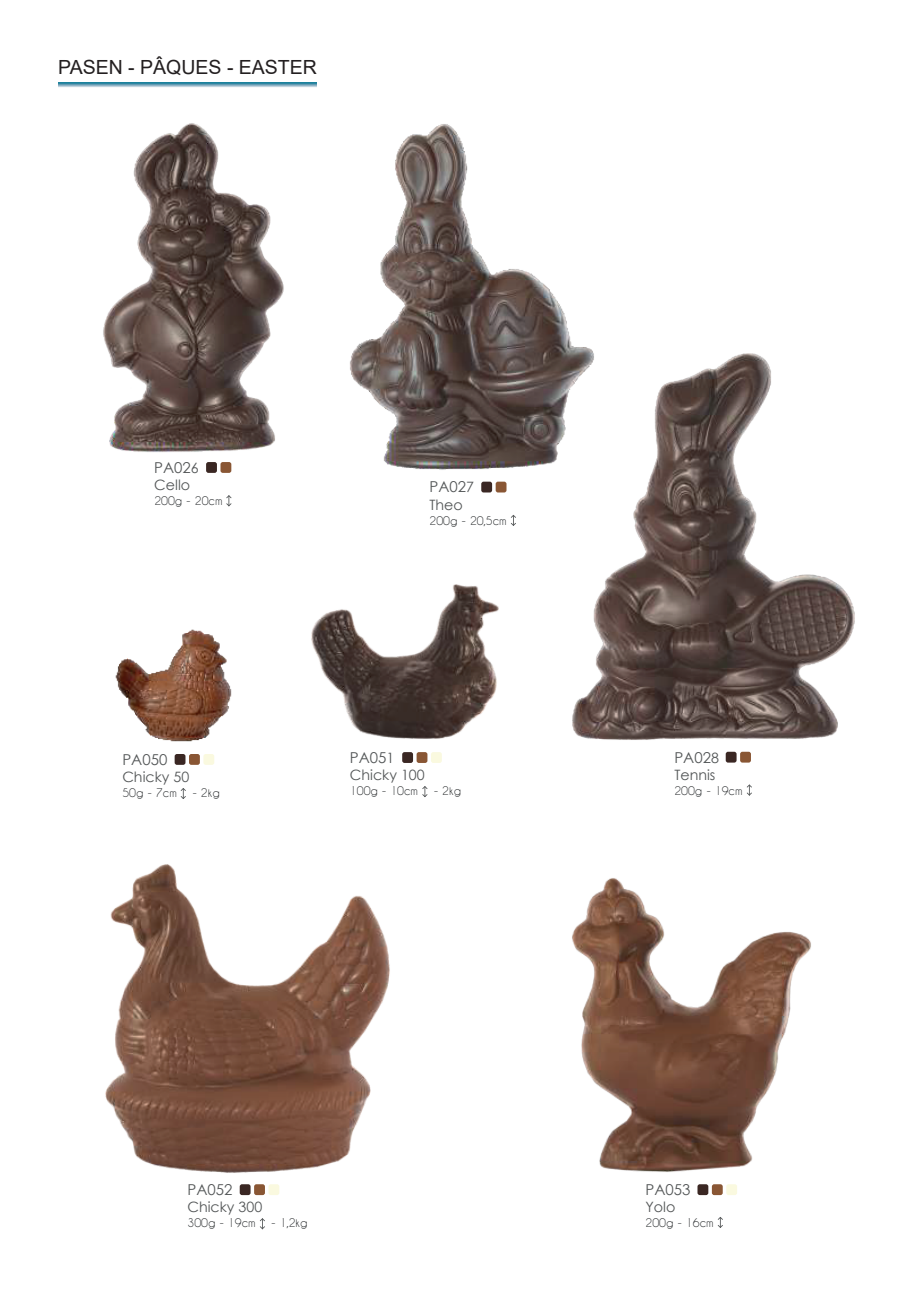
<style>
.page{position:relative;width:919px;height:1289px;background:#fff}
.page>*{position:absolute;margin:0;border:0;box-sizing:border-box;transform-origin:0 0}
.t1{font:19.5px "Arial";color:#231f20}
.t2{font:15px "Century Gothic";color:#535657}
.t3{font:14.25px "Century Gothic";color:#535657}
.t4{font:11.25px "Caviar Dreams";color:#212426}
.s1{font-size:14.25px}
</style>
<div class="page">
<img style="left:103px;top:123px;width:181px;height:329px">
<div style="left:206px;top:462px;width:11px;height:11px;background:#3a2723;border-radius:2px"></div>
<div style="left:220px;top:462px;width:11px;height:11px;background:#895634;border-radius:2px"></div>
<svg style="left:226px;top:495px;width:5px;height:11px"></svg>
<img style="left:350px;top:124px;width:222px;height:346px">
<div style="left:481px;top:481px;width:11px;height:11px;background:#3a2723;border-radius:2px"></div>
<div style="left:495px;top:481px;width:11px;height:11px;background:#895634;border-radius:2px"></div>
<svg style="left:511px;top:515px;width:5px;height:11px"></svg>
<img style="left:564px;top:343px;width:291px;height:397px">
<div style="left:725px;top:751px;width:11px;height:11px;background:#3a2723;border-radius:2px"></div>
<div style="left:740px;top:751px;width:11px;height:11px;background:#895634;border-radius:2px"></div>
<svg style="left:746px;top:784px;width:5px;height:11px"></svg>
<div style="left:240px;top:1184px;width:10px;height:10px;background:#3a2723;border-radius:2px"></div>
<div style="left:254px;top:1184px;width:11px;height:10px;background:#895634;border-radius:2px"></div>
<div style="left:268px;top:1184px;width:11px;height:10px;background:#faf9df;border-radius:2px"></div>
<svg style="left:260px;top:1218px;width:5px;height:11px"></svg>
<img style="left:105px;top:864px;width:285px;height:309px">
<img style="left:311px;top:584px;width:188px;height:155px">
<div style="left:402px;top:752px;width:11px;height:11px;background:#3a2723;border-radius:2px"></div>
<div style="left:416px;top:752px;width:11px;height:11px;background:#895634;border-radius:2px"></div>
<div style="left:431px;top:752px;width:11px;height:11px;background:#faf9df;border-radius:2px"></div>
<svg style="left:422px;top:786px;width:5px;height:11px"></svg>
<div style="left:175px;top:754px;width:10px;height:10px;background:#3a2723;border-radius:2px"></div>
<div style="left:189px;top:754px;width:11px;height:10px;background:#895634;border-radius:2px"></div>
<div style="left:203px;top:754px;width:11px;height:10px;background:#faf9df;border-radius:2px"></div>
<svg style="left:181px;top:788px;width:5px;height:11px"></svg>
<img style="left:572px;top:878px;width:239px;height:294px">
<svg style="left:717px;top:1217px;width:5px;height:10px"></svg>
<div style="left:697px;top:1184px;width:11px;height:10px;background:#3a2723;border-radius:2px"></div>
<div style="left:711px;top:1184px;width:11px;height:10px;background:#895634;border-radius:2px"></div>
<div style="left:726px;top:1184px;width:11px;height:10px;background:#faf9df;border-radius:2px"></div>
<img style="left:115px;top:629px;width:117px;height:113px">
<svg style="left:59px;top:83px;width:258px;height:4px"></svg>
<h1 class="t1" style="left:58px;top:53px;width:260px">PASEN - PÂQUES - EASTER</h1>
<h2 class="t2" style="left:154px;top:457px;width:46px">PA02<span class="s1">6</span></h2>
<p class="t3" style="left:154px;top:475px;width:37px">Cello</p>
<p class="t4" style="left:154px;top:494px;width:70px">200g - 20cm</p>
<h2 class="t2" style="left:122px;top:748px;width:46px">PA050</h2>
<p class="t3" style="left:122px;top:766px;width:68px">Chicky 50</p>
<p class="t4" style="left:122px;top:786px;width:56px">50g - 7cm</p>
<p class="t4" style="left:192px;top:786px;width:29px">- 2kg</p>
<h2 class="t2" style="left:429px;top:476px;width:46px">PA02<span class="s1">7</span></h2>
<p class="t3" style="left:429px;top:494px;width:35px">Theo</p>
<p class="t4" style="left:429px;top:514px;width:79px">200g - 20,5cm</p>
<h2 class="t2" style="left:350px;top:746px;width:46px">PA05<span class="s1">1</span></h2>
<p class="t3" style="left:350px;top:764px;width:76px">Chicky 100</p>
<p class="t4" style="left:350px;top:784px;width:70px">100g - 10cm</p>
<p class="t4" style="left:434px;top:784px;width:29px">- 2kg</p>
<h2 class="t2" style="left:674px;top:746px;width:46px">PA02<span class="s1">8</span></h2>
<p class="t3" style="left:674px;top:764px;width:43px">Tennis</p>
<p class="t4" style="left:674px;top:784px;width:70px">200g - 19cm</p>
<h2 class="t2" style="left:187px;top:1178px;width:46px">PA052</h2>
<p class="t3" style="left:187px;top:1196px;width:76px">Chicky 300</p>
<p class="t4" style="left:187px;top:1216px;width:70px">300g - 19cm</p>
<p class="t4" style="left:271px;top:1216px;width:38px">- 1,2kg</p>
<h2 class="t2" style="left:645px;top:1178px;width:46px">PA053</h2>
<p class="t3" style="left:645px;top:1196px;width:31px">Yolo</p>
<p class="t4" style="left:645px;top:1216px;width:70px">200g - 16cm</p>
</div>
